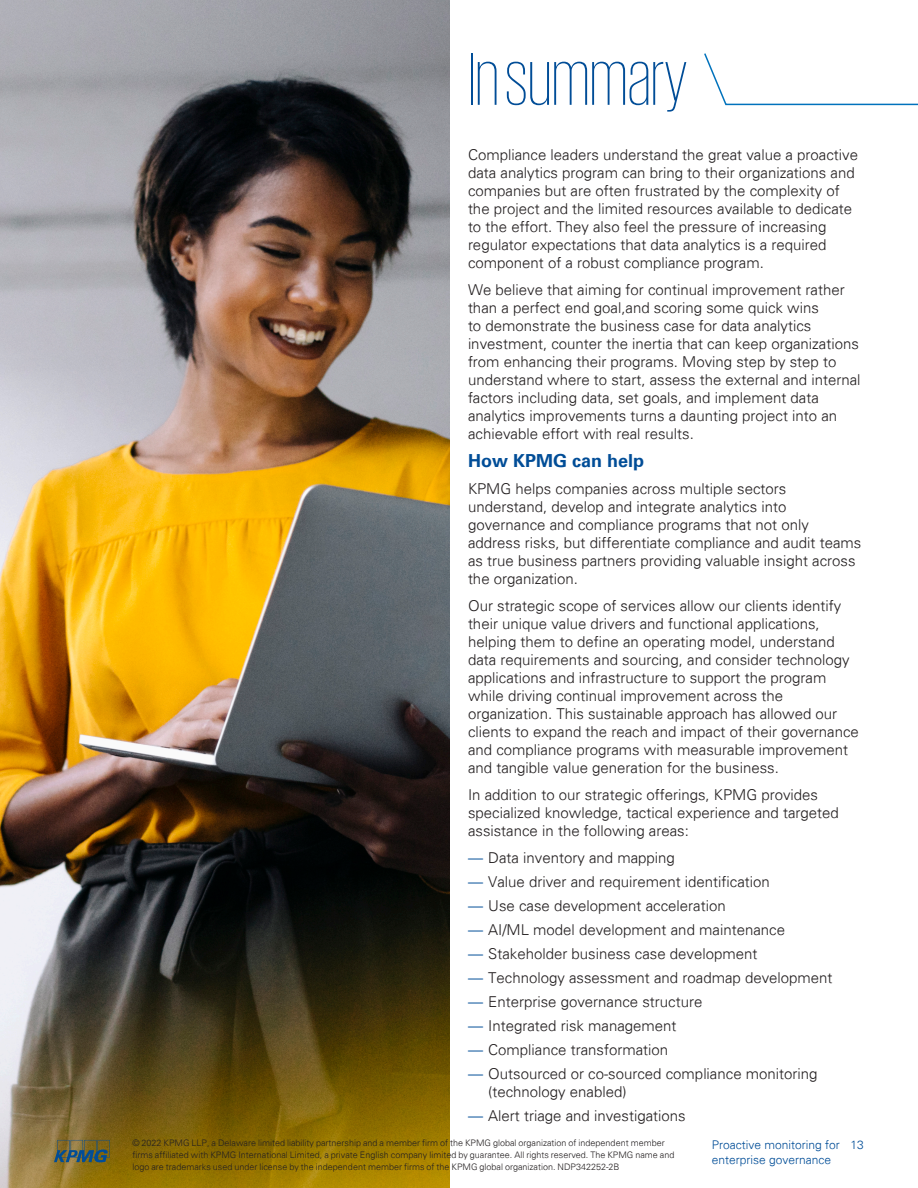
<style>
.page{position:relative;width:918px;height:1188px;background:#fff}
.page>*{position:absolute;margin:0;border:0;box-sizing:border-box;transform-origin:0 0}
.t1{font:200 75.45px "KPMG";color:#014d97}
.t2{font:700 18px "Univers 65";color:#014d97}
.t3{font:300 15px/18px "Univers 45";color:#231f20}
.t4{font:300 12px/15px "Univers 45";color:#014d97}
.t5{font:300 9px/12px "Univers 45";color:#231f20}
.s1{color:#014d97}
</style>
<div class="page">
<svg style="left:704px;top:53px;width:214px;height:53px"></svg>
<img style="left:0;top:0;width:450px;height:1188px">
<svg style="left:54px;top:1140px;width:56px;height:22px"></svg>
<h1 class="t1" style="left:468px;top:44px;width:220px">In summary</h1>
<p class="t3" style="left:468px;top:145px;width:392px">Compliance leaders understand the great value a proactive data analytics program can bring to their organizations and companies but are often frustrated by the complexity of the project and the limited resources available to dedicate to the effort. They also feel the pressure of increasing regulator expectations that data analytics is a required component of a robust compliance program.</p>
<p class="t3" style="left:468px;top:280px;width:394px">We believe that aiming for continual improvement rather than a perfect end goal,and scoring some quick wins<br>to demonstrate the business case for data analytics investment, counter the inertia that can keep organizations from enhancing their programs. Moving step by step to understand where to start, assess the external and internal factors including data, set goals, and implement data analytics improvements turns a daunting project into an achievable effort with real results.</p>
<p class="t2" style="left:468px;top:451px;width:178px">How KPMG can help</p>
<p class="t3" style="left:468px;top:480px;width:395px">KPMG helps companies across multiple sectors understand, develop and integrate analytics into governance and compliance programs that not only address risks, but differentiate compliance and audit teams as true business partners providing valuable insight across the organization.</p>
<p class="t3" style="left:468px;top:597px;width:392px">Our strategic scope of services allow our clients identify their unique value drivers and functional applications, helping them to define an operating model, understand data requirements and sourcing, and consider technology applications and infrastructure to support the program while driving continual improvement across the organization. This sustainable approach has allowed our clients to expand the reach and impact of their governance and compliance programs with measurable improvement and tangible value generation for the business.</p>
<p class="t3" style="left:468px;top:786px;width:372px">In addition to our strategic offerings, KPMG provides specialized knowledge, tactical experience and targeted assistance in the following areas:</p>
<p class="t3" style="left:468px;top:849px;width:208px"><span class="s1">—</span> Data inventory and mapping</p>
<p class="t3" style="left:468px;top:873px;width:303px"><span class="s1">—</span> Value driver and requirement identification</p>
<p class="t3" style="left:468px;top:897px;width:259px"><span class="s1">—</span> Use case development acceleration</p>
<p class="t3" style="left:468px;top:921px;width:319px"><span class="s1">—</span> AI/ML model development and maintenance</p>
<p class="t3" style="left:468px;top:945px;width:291px"><span class="s1">—</span> Stakeholder business case development</p>
<p class="t3" style="left:468px;top:969px;width:366px"><span class="s1">—</span> Technology assessment and roadmap development</p>
<p class="t3" style="left:468px;top:993px;width:236px"><span class="s1">—</span> Enterprise governance structure</p>
<p class="t3" style="left:468px;top:1017px;width:210px"><span class="s1">—</span> Integrated risk management</p>
<p class="t3" style="left:468px;top:1041px;width:202px"><span class="s1">—</span> Compliance transformation</p>
<p class="t3" style="left:488px;top:1065px;width:331px;text-indent:-20px"><span class="s1">—</span> Outsourced or co-sourced compliance monitoring (technology enabled)</p>
<p class="t3" style="left:468px;top:1107px;width:219px"><span class="s1">—</span> Alert triage and investigations</p>
<p class="t5" style="left:132px;top:1137px;width:544px">© 2022 KPMG LLP, a Delaware limited liability partnership and a member firm of the KPMG global organization of independent member firms affiliated with KPMG International Limited, a private English company limited by guarantee. All rights reserved. The KPMG name and logo are trademarks used under license by the independent member firms of the KPMG global organization. NDP342252-2B</p>
<p class="t4" style="left:712px;top:1137px;width:154px">Proactive monitoring for 13 enterprise governance</p>
</div>
